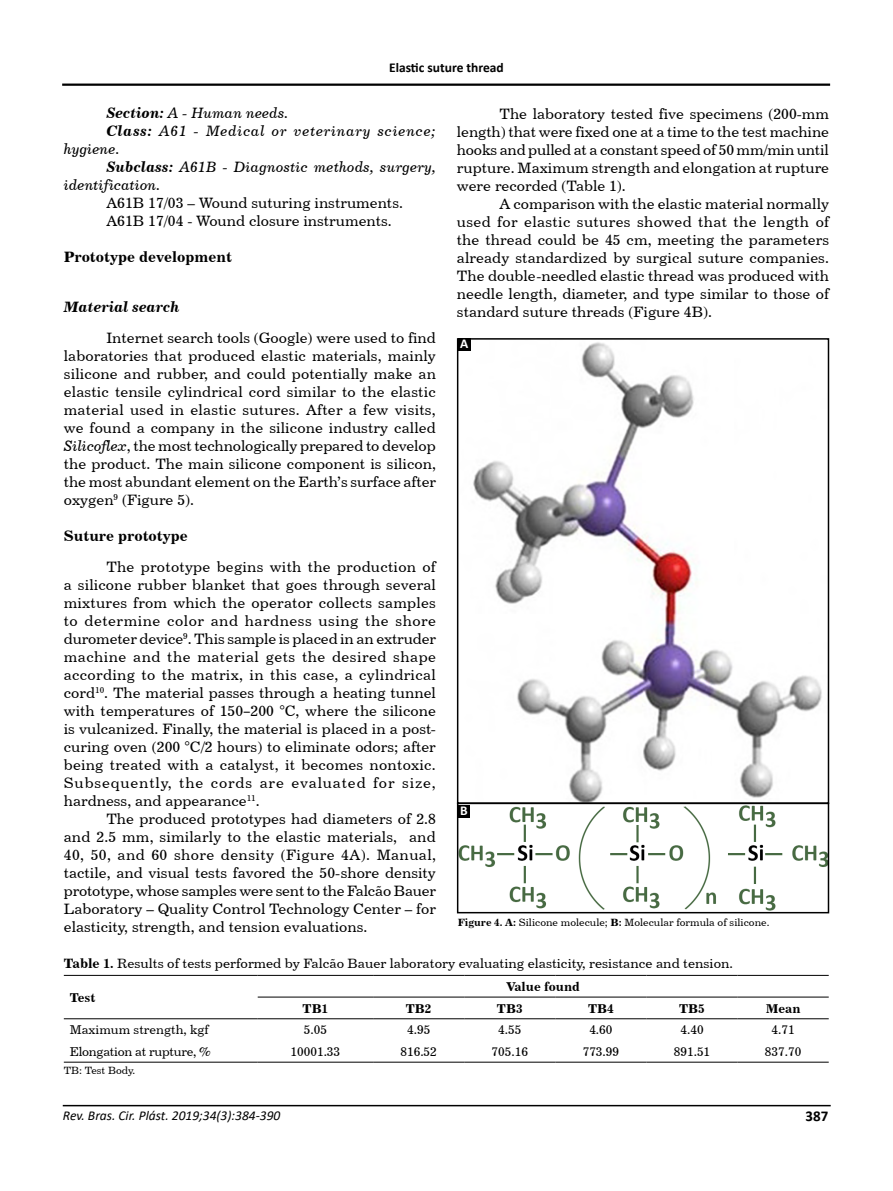
<style>
.page{position:relative;width:893px;height:1191px;background:#fff}
.page>*{position:absolute;margin:0;border:0;box-sizing:border-box;transform-origin:0 0}
.t1{font:15px/18px "Century 731 BT Roman A";color:#000;text-align:justify}
.t2{font:15px "Century 731 BT Italic A";letter-spacing:.01em;color:#000}
.t3{font:15px "Century 731 BT Italic A";letter-spacing:.045em;color:#000}
.t4{font:15px "Century 731 BT Bold A";color:#000}
.t5{font:15px "Century 731 BT Bold Italic A";color:#000}
.t6{font:700 15px "Calibri";color:#000}
.t7{font:13.5px "Century 731 BT Roman A";color:#000}
.t8{font:italic 13.5px "Calibri";color:#000}
.t9{font:700 13.5px "Calibri";color:#000101}
.t10{font:700 13.5px "Calibri";color:#fff}
.t11{font:12.75px "Century 731 BT Roman A";color:#000}
.t12{font:12.75px "Century 731 BT Bold A";color:#000}
.t13{font:12.75px "Century 731 BT Roman A";letter-spacing:-.02em;color:#000}
.t14{font:10.5px "Century 731 BT Roman A";color:#000}
.s1{font-family:"Century 731 BT Bold Italic A"}
.s2{font-family:"Century 731 BT Italic A"}
.s3{font-family:"Cambria"}
.s4{font-family:"Century 731 BT Bold A"}
</style>
<div class="page">
<hr style="left:63px;top:1104px;width:768px;height:2px;background:#000">
<hr style="left:62px;top:84px;width:768px;height:2px;background:#000">
<img style="left:460px;top:342px;width:366px;height:568px">
<div style="left:457px;top:338px;width:372px;height:466px;border:2px solid #000"></div>
<div style="left:457px;top:802px;width:372px;height:111px;border:2px solid #000"></div>
<div style="left:458px;top:338px;width:13px;height:13px;background:#000"></div>
<div style="left:457px;top:805px;width:13px;height:12px;background:#000"></div>
<hr style="left:64px;top:1062px;width:194px;height:1px;background:#000">
<hr style="left:258px;top:1062px;width:115px;height:1px;background:#000">
<hr style="left:373px;top:1062px;width:91px;height:1px;background:#000">
<hr style="left:464px;top:1062px;width:91px;height:1px;background:#000">
<hr style="left:555px;top:1062px;width:91px;height:1px;background:#000">
<hr style="left:646px;top:1062px;width:92px;height:1px;background:#000">
<hr style="left:738px;top:1062px;width:91px;height:1px;background:#000">
<hr style="left:64px;top:975px;width:194px;height:1px;background:#000">
<hr style="left:64px;top:1018px;width:194px;height:1px;background:#000">
<hr style="left:258px;top:975px;width:115px;height:1px;background:#000">
<hr style="left:373px;top:975px;width:91px;height:1px;background:#000">
<hr style="left:464px;top:975px;width:91px;height:1px;background:#000">
<hr style="left:555px;top:975px;width:91px;height:1px;background:#000">
<hr style="left:646px;top:975px;width:92px;height:1px;background:#000">
<hr style="left:738px;top:975px;width:91px;height:1px;background:#000">
<hr style="left:258px;top:996px;width:115px;height:1px;background:#000">
<hr style="left:373px;top:996px;width:91px;height:1px;background:#000">
<hr style="left:464px;top:996px;width:91px;height:1px;background:#000">
<hr style="left:555px;top:996px;width:91px;height:1px;background:#000">
<hr style="left:646px;top:996px;width:92px;height:1px;background:#000">
<hr style="left:738px;top:996px;width:91px;height:1px;background:#000">
<hr style="left:258px;top:1018px;width:115px;height:1px;background:#000">
<hr style="left:373px;top:1018px;width:91px;height:1px;background:#000">
<hr style="left:464px;top:1018px;width:91px;height:1px;background:#000">
<hr style="left:555px;top:1018px;width:91px;height:1px;background:#000">
<hr style="left:646px;top:1018px;width:92px;height:1px;background:#000">
<hr style="left:738px;top:1018px;width:91px;height:1px;background:#000">
<p class="t9" style="left:389px;top:58px;width:116px">Elastic suture thread</p>
<p class="t2" style="left:106px;top:103px;width:183px"><span class="s1">Section:</span> A - Human needs.</p>
<p class="t3" style="left:106px;top:121px;width:331px"><span class="s1">Class:</span> A61 - Medical or veterinary science;</p>
<p class="t2" style="left:64px;top:139px;width:57px">hygiene.</p>
<p class="t2" style="left:106px;top:157px;width:331px"><span class="s1">Subclass:</span> A61B - Diagnostic methods, surgery,</p>
<p class="t2" style="left:64px;top:175px;width:98px">identification.</p>
<p class="t1" style="left:106px;top:193px;width:298px">A61B 17/03 – Wound suturing instruments.<br>A61B 17/04 - Wound closure instruments.</p>
<p class="t4" style="left:64px;top:248px;width:170px">Prototype development</p>
<p class="t5" style="left:64px;top:297px;width:117px">Material search</p>
<p class="t1" style="left:64px;top:328px;width:374px;text-indent:43px">Internet search tools (Google) were used to find laboratories that produced elastic materials, mainly silicone and rubber, and could potentially make an elastic tensile cylindrical cord similar to the elastic material used in elastic sutures. After a few visits, we found a company in the silicone industry called <span class="s2">Silicoflex</span>, the most technologically prepared to develop the product. The main silicone component is silicon, the most abundant element on the Earth’s surface after oxygen<sup>9</sup> (Figure 5).</p>
<p class="t4" style="left:64px;top:527px;width:126px">Suture prototype</p>
<p class="t1" style="left:64px;top:557px;width:374px;text-indent:43px">The prototype begins with the production of a silicone rubber blanket that goes through several mixtures from which the operator collects samples to determine color and hardness using the shore durometer device<sup>9</sup>. This sample is placed in an extruder machine and the material gets the desired shape according to the matrix, in this case, a cylindrical cord<sup>10</sup>. The material passes through a heating tunnel with temperatures of 150<span class="s3">–</span>200 °C, where the silicone is vulcanized. Finally, the material is placed in a post&shy;curing oven (200 °C/2 hours) to eliminate odors; after being treated with a catalyst, it becomes nontoxic.<br>Subsequently, the cords are evaluated for size, hardness, and appearance<sup>11</sup>.</p>
<p class="t1" style="left:64px;top:809px;width:374px;text-indent:43px">The produced prototypes had diameters of 2.8 and 2.5 mm, similarly to the elastic materials, and 40, 50, and 60 shore density (Figure 4A). Manual, tactile, and visual tests favored the 50-shore density prototype, whose samples were sent to the Falcão Bauer Laboratory – Quality Control Technology Center – for elasticity, strength, and tension evaluations.</p>
<p class="t1" style="left:457px;top:105px;width:374px;text-indent:43px">The laboratory tested five specimens (200-mm length) that were fixed one at a time to the test machine hooks and pulled at a constant speed of 50 mm/min until rupture. Maximum strength and elongation at rupture were recorded (Table 1).</p>
<p class="t1" style="left:457px;top:195px;width:374px;text-indent:43px">A comparison with the elastic material normally used for elastic sutures showed that the length of the thread could be 45 cm, meeting the parameters already standardized by surgical suture companies.<br>The double-needled elastic thread was produced with needle length, diameter, and type similar to those of standard suture threads (Figure 4B).</p>
<p class="t10" style="left:460px;top:334px;width:10px">A</p>
<p class="t10" style="left:460px;top:801px;width:9px">B</p>
<p class="t14" style="left:458px;top:916px;width:313px"><span class="s4">Figure 4. A:</span> Silicone molecule; <span class="s4">B:</span> Molecular formula of silicone.</p>
<p class="t7" style="left:64px;top:955px;width:671px"><span class="s4">Table 1.</span> Results of tests performed by Falcão Bauer laboratory evaluating elasticity, resistance and tension.</p>
<p class="t12" style="left:70px;top:989px;width:27px">Test</p>
<p class="t12" style="left:507px;top:978px;width:75px">Value found</p>
<p class="t12" style="left:303px;top:1000px;width:27px">TB1</p>
<p class="t12" style="left:406px;top:1000px;width:27px">TB2</p>
<p class="t12" style="left:497px;top:1000px;width:27px">TB3</p>
<p class="t12" style="left:588px;top:1000px;width:27px">TB4</p>
<p class="t12" style="left:679px;top:1000px;width:27px">TB5</p>
<p class="t12" style="left:766px;top:1000px;width:36px">Mean</p>
<p class="t11" style="left:70px;top:1022px;width:140px">Maximum strength, kgf</p>
<p class="t11" style="left:304px;top:1022px;width:25px">5.05</p>
<p class="t11" style="left:407px;top:1022px;width:25px">4.95</p>
<p class="t11" style="left:498px;top:1022px;width:25px">4.55</p>
<p class="t11" style="left:589px;top:1022px;width:25px">4.60</p>
<p class="t11" style="left:680px;top:1022px;width:25px">4.40</p>
<p class="t11" style="left:772px;top:1022px;width:25px">4.71</p>
<p class="t13" style="left:70px;top:1044px;width:143px">Elongation at rupture, %</p>
<p class="t11" style="left:291px;top:1044px;width:51px">10001.33</p>
<p class="t11" style="left:400px;top:1044px;width:38px">816.52</p>
<p class="t11" style="left:492px;top:1044px;width:38px">705.16</p>
<p class="t11" style="left:583px;top:1044px;width:38px">773.99</p>
<p class="t11" style="left:674px;top:1044px;width:38px">891.51</p>
<p class="t11" style="left:765px;top:1044px;width:38px">837.70</p>
<p class="t14" style="left:64px;top:1063px;width:73px">TB: Test Body.</p>
<p class="t8" style="left:63px;top:1105px;width:219px">Rev. Bras. Cir. Plást. 2019;34(3):384-390</p>
<p class="t6" style="left:806px;top:1105px;width:24px">387</p>
</div>
